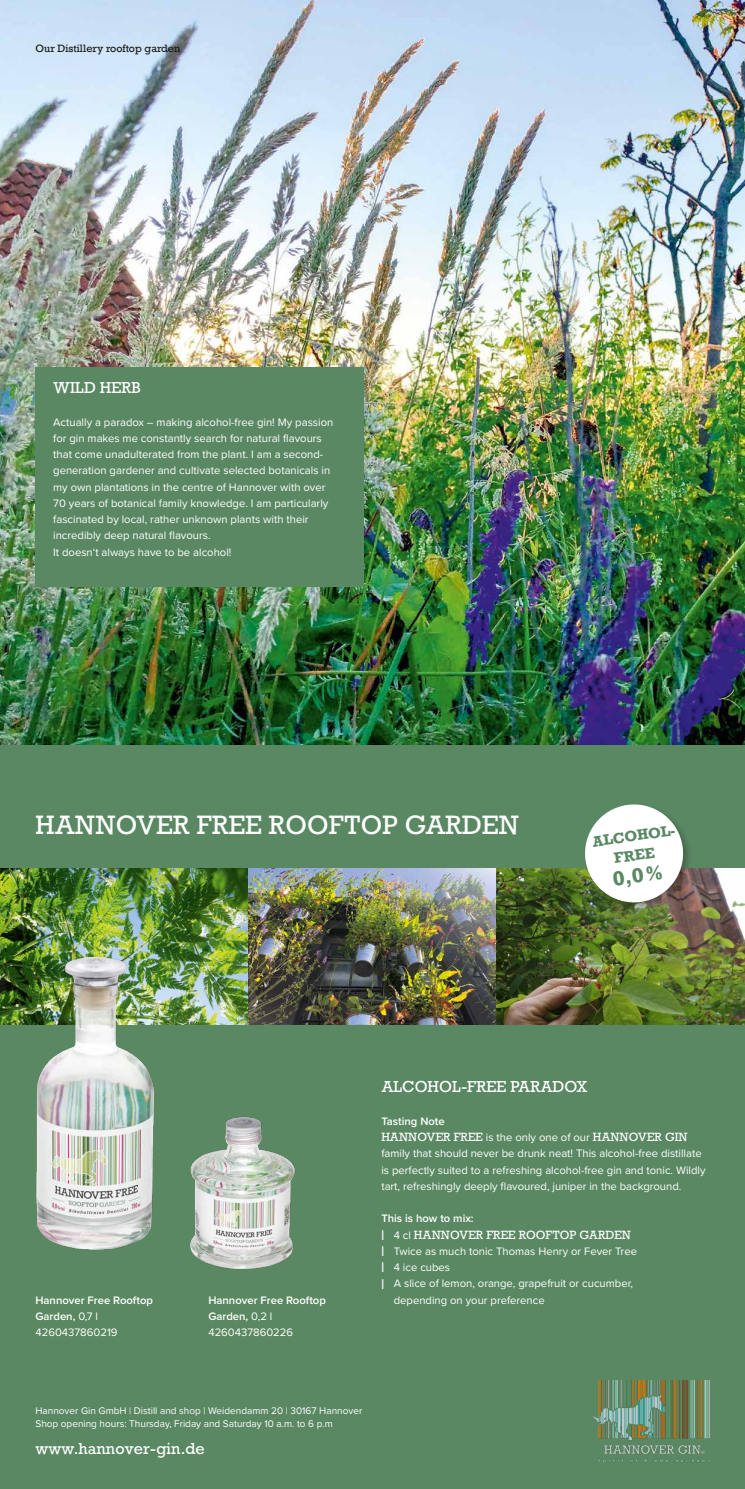
<style>
.page{position:relative;width:745px;height:1489px;background:#fff}
.page>*{position:absolute;margin:0;border:0;box-sizing:border-box;transform-origin:0 0}
.t1{font:25px "Rockwell";color:#fff}
.t2{font:700 19px "Rockwell";color:#5a8863}
.t3{font:15px "Rockwell";color:#fff}
.t4{font:700 14px/19.2px "Rockwell";color:#5a8863;text-align:center}
.t5{font:11.25px/16.2px "Proxima Nova";color:#fff}
.t6{font:600 11.25px/16.2px "Proxima Nova";color:#fff}
.t7{font:11.25px "Rockwell";color:#fff}
.t8{font:10px/13.8px "Proxima Nova";color:#fff}
.t9{font:10px "Rockwell";color:#1a1a18}
.s1{font-weight:400}
.s2{font-family:"Proxima Nova"}
.s3{font-family:"Proxima Nova";font-weight:500;font-size:14.62px}
.s4{font-weight:500;font-size:14.62px}
</style>
<div class="page">
<div style="left:0;top:0;width:744px;height:1488px;background:#5a8863"></div>
<img style="left:0;top:0;width:744px;height:744px">
<img style="left:0;top:868px;width:248px;height:156px">
<img style="left:248px;top:868px;width:248px;height:156px">
<img style="left:496px;top:868px;width:248px;height:156px">
<img style="left:35px;top:957px;width:119px;height:292px">
<img style="left:190px;top:1116px;width:105px;height:153px">
<div style="left:35px;top:367px;width:328px;height:220px;background:#5a8863"></div>
<div style="left:583px;top:803px;width:109px;height:109px;background:#1a1a18;opacity:.3"></div>
<svg style="left:581px;top:803px;width:105px;height:102px;background:#ced5ca"></svg>
<img style="left:593px;top:1380px;width:116px;height:82px">
<p class="t9" style="left:35px;top:42px;width:146px">Our Distillery rooftop garden</p>
<h3 class="t3" style="left:53px;top:378px;width:89px">WILD HERB</h3>
<p class="t5" style="left:53px;top:413px;width:281px">Actually a paradox – making alcohol-free gin! My passion for gin makes me constantly search for natural flavours that come unadulterated from the plant. I am a second&shy;generation gardener and cultivate selected botanicals in my own plantations in the centre of Hannover with over 70 years of botanical family knowledge. I am particularly fascinated by local, rather unknown plants with their incredibly deep natural flavours.<br>It doesn‘t always have to be alcohol!</p>
<h1 class="t1" style="left:35px;top:809px;width:485px">HANNOVER FREE ROOFTOP GARDEN</h1>
<p class="t4" style="left:591px;top:831px;width:87px;rotate:-8deg">ALCOHOL-<br>FREE</p>
<h2 class="t2" style="left:610px;top:867px;width:52px;rotate:-8deg">0,0%</h2>
<p class="t6" style="left:35px;top:1291px;width:119px">Hannover Free Rooftop<br>Garden, <span class="s1">0,7 l<br>4260437860219</span></p>
<p class="t6" style="left:208px;top:1291px;width:119px">Hannover Free Rooftop<br>Garden, <span class="s1">0,2 l<br>4260437860226</span></p>
<h3 class="t3" style="left:381px;top:1077px;width:207px">ALCOHOL-FREE PARADOX</h3>
<p class="t6" style="left:381px;top:1112px;width:65px">Tasting Note</p>
<p class="t7" style="left:381px;top:1129px;width:308px">HANNOVER FREE <span class="s2">is the only one of our</span> HANNOVER GIN</p>
<p class="t5" style="left:381px;top:1144px;width:325px">family that should never be drunk neat! This alcohol-free distillate is perfectly suited to a refreshing alcohol-free gin and tonic. Wildly tart, refreshingly deeply flavoured, juniper in the background.</p>
<p class="t6" style="left:381px;top:1209px;width:94px">This is how to mix:</p>
<p class="t7" style="left:381px;top:1227px;width:251px"><span class="s3">І</span> <span class="s2">4 cl</span> HANNOVER FREE ROOFTOP GARDEN</p>
<p class="t5" style="left:381px;top:1242px;width:257px"><span class="s4">І</span> Twice as much tonic Thomas Henry or Fever Tree</p>
<p class="t5" style="left:381px;top:1258px;width:70px"><span class="s4">І</span> 4 ice cubes</p>
<p class="t5" style="left:381px;top:1274px;width:253px"><span class="s4">І</span> A slice of lemon, orange, grapefruit or cucumber,</p>
<p class="t5" style="left:393px;top:1291px;width:152px">depending on your preference</p>
<p class="t8" style="left:35px;top:1402px;width:328px">Hannover Gin GmbH | Distill and shop | Weidendamm 20 | 30167 Hannover<br>Shop opening hours: Thursday, Friday and Saturday 10 a.m. to 6 p.m</p>
<h3 class="t3" style="left:35px;top:1438px;width:171px">www.hannover-gin.de</h3>
</div>
